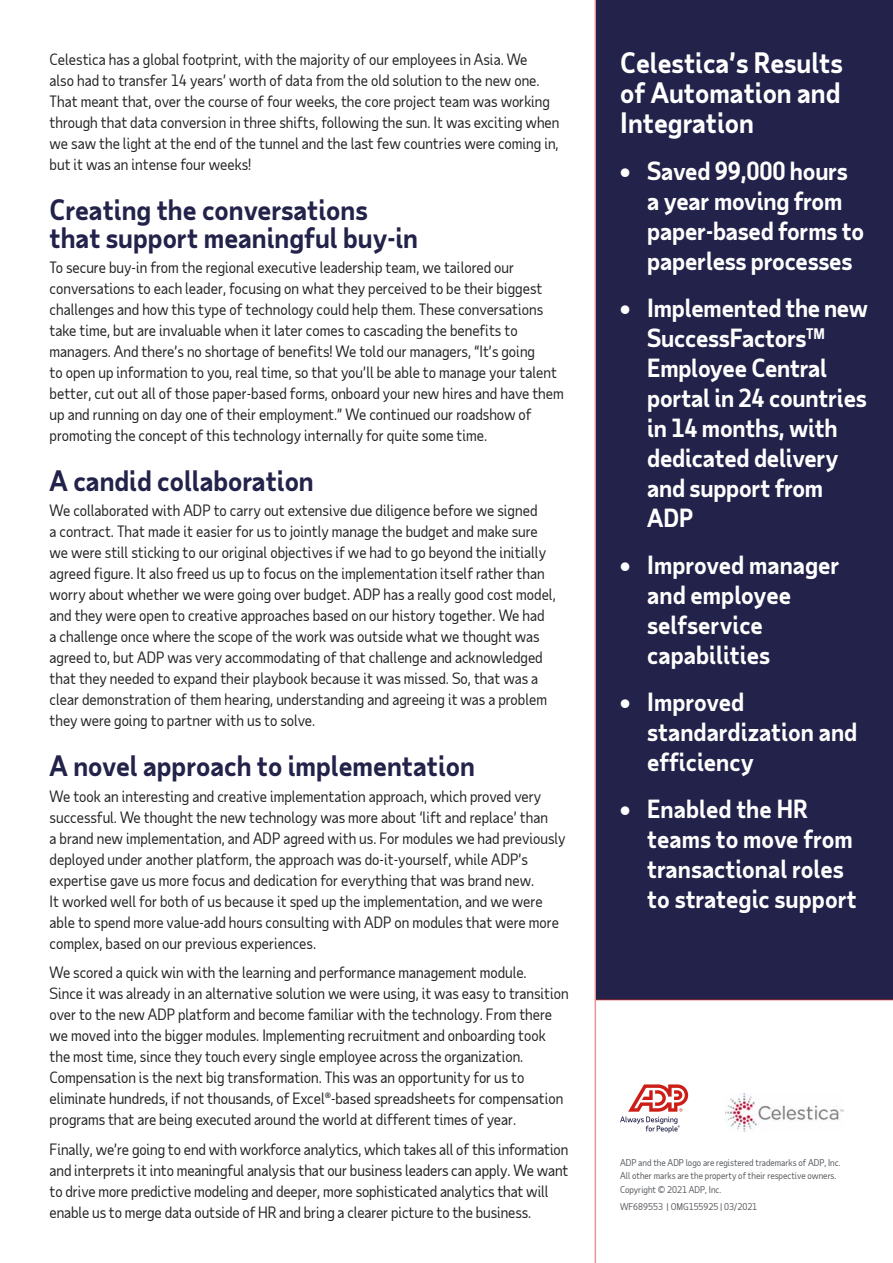
<style>
.page{position:relative;width:893px;height:1263px;background:#fff}
.page>*{position:absolute;margin:0;border:0;box-sizing:border-box;transform-origin:0 0}
.t1{font:700 27px/28.5px "Taub Sans";color:#22224a}
.t2{font:700 27px/30px "Taub Sans";color:#fff;text-align:justify}
.t3{font:700 24px/30px "Taub Sans";letter-spacing:-.01em;color:#fff}
.t4{font:15px/21px "Taub Sans";color:#222}
.t5{font:9px/13.5px "Taub Sans";color:#54575c}
</style>
<div class="page">
<svg style="left:620px;top:1084px;width:68px;height:48px"></svg>
<img style="left:725px;top:1094px;width:118px;height:38px">
<div style="left:596px;top:0;width:297px;height:999px;background:#22224a"></div>
<hr style="left:595px;top:0;width:1px;height:1263px;background:#d12a27">
<hr style="left:596px;top:999px;width:297px;height:1px;background:#d12a27">
<p class="t4" style="left:50px;top:48px;width:511px">Celestica has a global footprint, with the majority of our employees in Asia. We<br>also had to transfer 14 years’ worth of data from the old solution to the new one.<br>That meant that, over the course of four weeks, the core project team was working through that data conversion in three shifts, following the sun. It was exciting when we saw the light at the end of the tunnel and the last few countries were coming in, but it was an intense four weeks!</p>
<h1 class="t1" style="left:50px;top:194px;width:370px">Creating the conversations that support meaningful buy-in</h1>
<p class="t4" style="left:50px;top:257px;width:516px">To secure buy-in from the regional executive leadership team, we tailored our conversations to each leader, focusing on what they perceived to be their biggest challenges and how this type of technology could help them. These conversations take time, but are invaluable when it later comes to cascading the benefits to managers. And there’s no shortage of benefits! We told our managers, “It’s going<br>to open up information to you, real time, so that you’ll be able to manage your talent better, cut out all of those paper-based forms, onboard your new hires and have them up and running on day one of their employment.” We continued our roadshow of promoting the concept of this technology internally for quite some time.</p>
<h1 class="t1" style="left:50px;top:466px;width:266px">A candid collaboration</h1>
<p class="t4" style="left:50px;top:500px;width:508px">We collaborated with ADP to carry out extensive due diligence before we signed<br>a contract. That made it easier for us to jointly manage the budget and make sure we were still sticking to our original objectives if we had to go beyond the initially agreed figure. It also freed us up to focus on the implementation itself rather than worry about whether we were going over budget. ADP has a really good cost model, and they were open to creative approaches based on our history together. We had<br>a challenge once where the scope of the work was outside what we thought was agreed to, but ADP was very accommodating of that challenge and acknowledged that they needed to expand their playbook because it was missed. So, that was a clear demonstration of them hearing, understanding and agreeing it was a problem they were going to partner with us to solve.</p>
<h1 class="t1" style="left:50px;top:751px;width:427px">A novel approach to implementation</h1>
<p class="t4" style="left:50px;top:785px;width:518px">We took an interesting and creative implementation approach, which proved very successful. We thought the new technology was more about ‘lift and replace’ than<br>a brand new implementation, and ADP agreed with us. For modules we had previously deployed under another platform, the approach was do-it-yourself, while ADP’s expertise gave us more focus and dedication for everything that was brand new.<br>It worked well for both of us because it sped up the implementation, and we were able to spend more value-add hours consulting with ADP on modules that were more complex, based on our previous experiences.</p>
<p class="t4" style="left:50px;top:961px;width:520px">We scored a quick win with the learning and performance management module.<br>Since it was already in an alternative solution we were using, it was easy to transition over to the new ADP platform and become familiar with the technology. From there we moved into the bigger modules. Implementing recruitment and onboarding took the most time, since they touch every single employee across the organization.<br>Compensation is the next big transformation. This was an opportunity for us to eliminate hundreds, if not thousands, of Excel®-based spreadsheets for compensation programs that are being executed around the world at different times of year.</p>
<p class="t4" style="left:50px;top:1138px;width:520px">Finally, we’re going to end with workforce analytics, which takes all of this information and interprets it into meaningful analysis that our business leaders can apply. We want to drive more predictive modeling and deeper, more sophisticated analytics that will enable us to merge data outside of HR and bring a clearer picture to the business.</p>
<h1 class="t2" style="left:620px;top:47px;width:224px">Celestica’s Results of Automation and Integration</h1>
<h2 class="t3" style="left:647px;top:155px;width:218px;text-indent:-27px">• Saved 99,000 hours a year moving from paper-based forms to paperless processes</h2>
<h2 class="t3" style="left:647px;top:292px;width:222px;text-indent:-27px">• Implemented the new<br>SuccessFactors<sup>TM<br></sup>Employee Central portal in 24 countries in 14 months, with dedicated delivery and support from<br>ADP</h2>
<h2 class="t3" style="left:647px;top:549px;width:194px;text-indent:-27px">• Improved manager and employee selfservice capabilities</h2>
<h2 class="t3" style="left:647px;top:686px;width:212px;text-indent:-27px">• Improved standardization and efficiency</h2>
<h2 class="t3" style="left:647px;top:793px;width:211px;text-indent:-27px">• Enabled the HR teams to move from transactional roles to strategic support</h2>
<p class="t5" style="left:620px;top:1155px;width:222px">ADP and the ADP logo are registered trademarks of ADP, Inc.<br>All other marks are the property of their respective owners.<br>Copyright © 2021 ADP, Inc.</p>
<p class="t5" style="left:620px;top:1200px;width:139px">WF689553 | OMG155925 | 03/2021</p>
</div>
